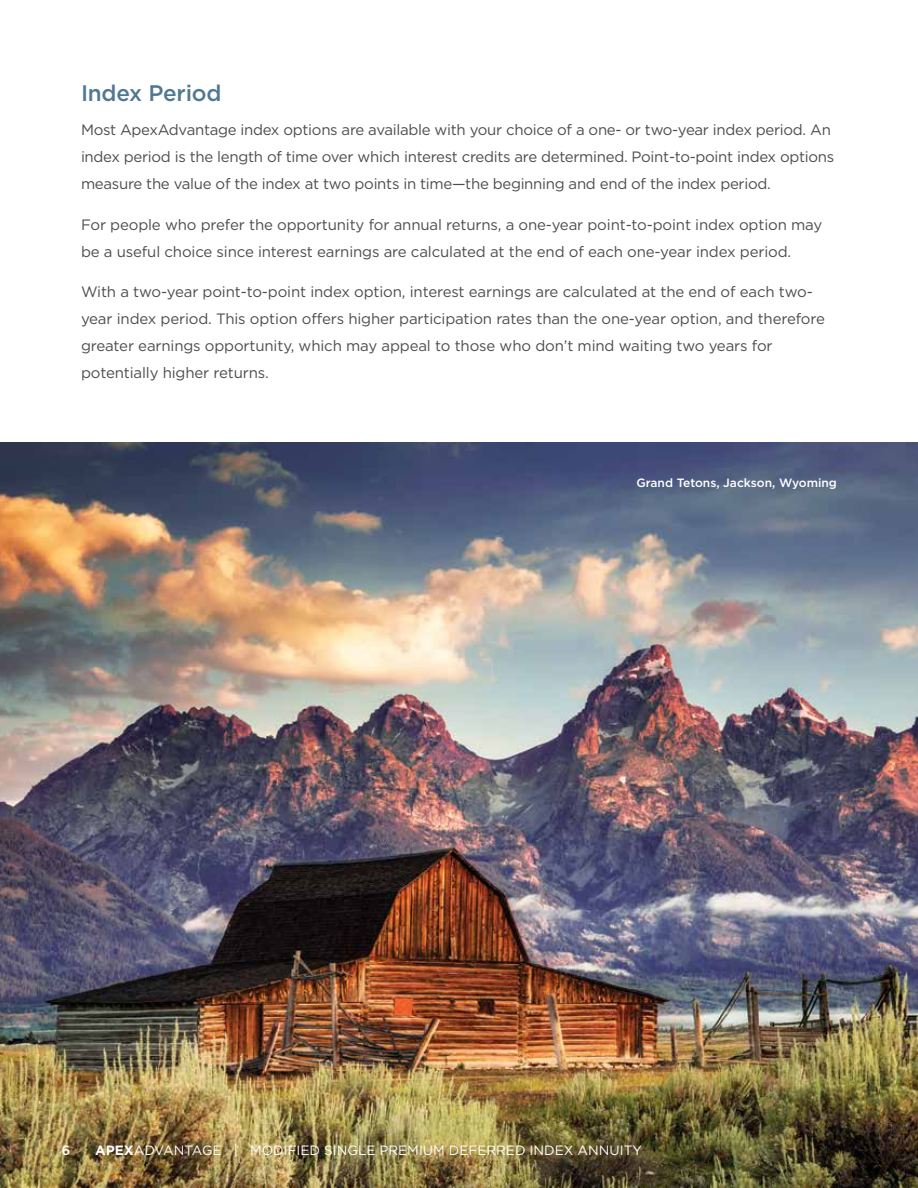
<style>
.page{position:relative;width:918px;height:1188px;background:#fff}
.page>*{position:absolute;margin:0;border:0;box-sizing:border-box;transform-origin:0 0}
.t1{font:500 22.5px "Gotham";letter-spacing:-.01em;color:#517891}
.t2{font:15px/27px "Gotham";letter-spacing:-.01em;color:#4d4d4f}
.t3{font:13.5px "Gotham";color:#fff}
.t4{font:500 13.5px "Gotham";color:#fff}
.t5{font:500 12px "Gotham";color:#fff}
.s1{font-weight:700}
</style>
<div class="page">
<img style="left:0;top:443px;width:918px;height:745px">
<h1 class="t1" style="left:81px;top:79px;width:142px">Index Period</h1>
<p class="t2" style="left:81px;top:116px;width:755px">Most ApexAdvantage index options are available with your choice of a one- or two-year index period. An index period is the length of time over which interest credits are determined. Point-to-point index options measure the value of the index at two points in time—the beginning and end of the index period.</p>
<p class="t2" style="left:81px;top:211px;width:743px">For people who prefer the opportunity for annual returns, a one-year point-to-point index option may be a useful choice since interest earnings are calculated at the end of each one-year index period.</p>
<p class="t2" style="left:81px;top:278px;width:746px">With a two-year point-to-point index option, interest earnings are calculated at the end of each two&shy;year index period. This option offers higher participation rates than the one-year option, and therefore greater earnings opportunity, which may appeal to those who don’t mind waiting two years for potentially higher returns.</p>
<p class="t5" style="left:636px;top:475px;width:202px">Grand Tetons, Jackson, Wyoming</p>
<p class="t4" style="left:61px;top:1141px;width:10px">6</p>
<p class="t3" style="left:95px;top:1142px;width:549px"><span class="s1">APEX</span>ADVANTAGE | MODIFIED SINGLE PREMIUM DEFERRED INDEX ANNUITY</p>
</div>
